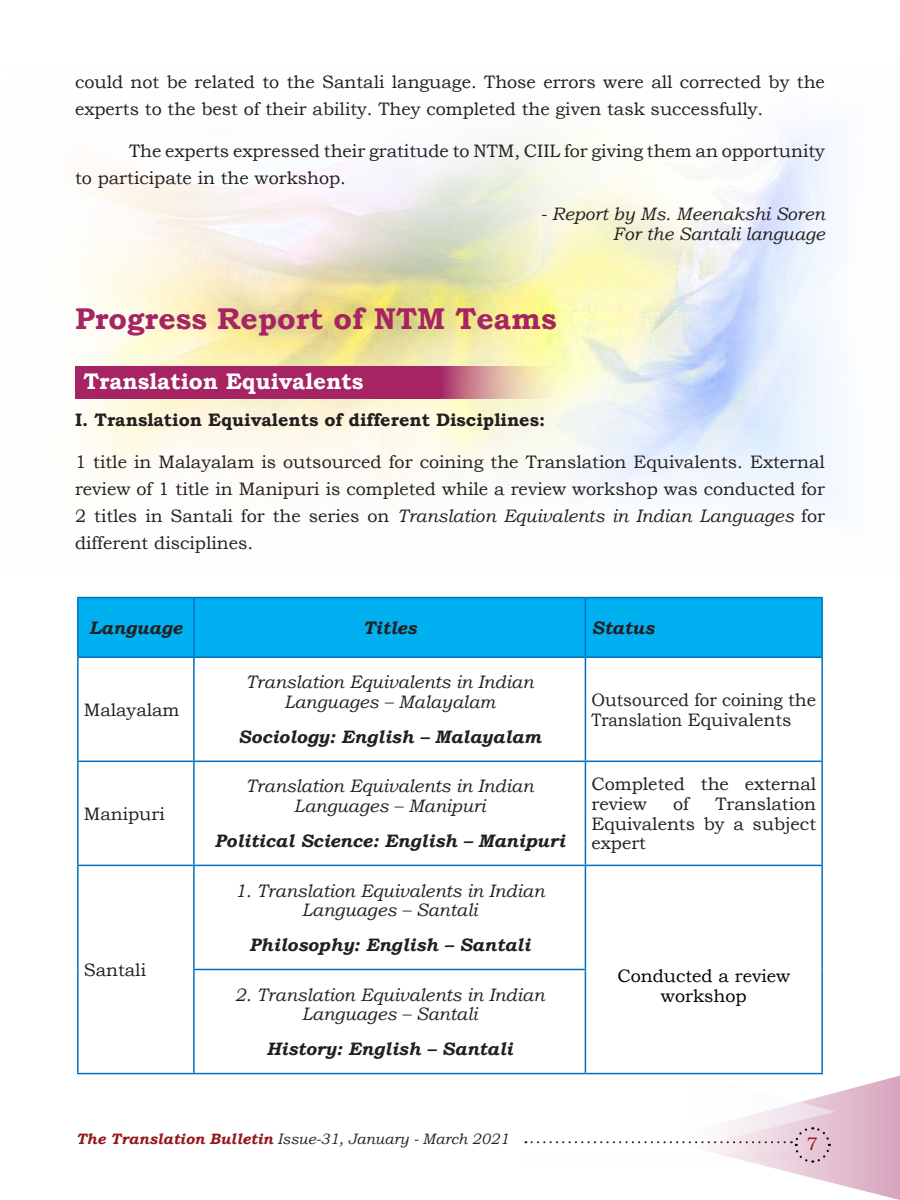
<style>
.page{position:relative;width:900px;height:1200px;background:#fff}
.page>*{position:absolute;margin:0;border:0;box-sizing:border-box;transform-origin:0 0}
.Heading_1{font:700 30px "Bookman Old Style";color:#a72464}
.t1{font:700 22.5px "Bookman Old Style";color:#fff}
.t2{font:18px/27px "Bookman Old Style";color:#231f20}
.List_Paragraph{font:italic 18px/19.8px "Bookman Old Style";color:#231f20;text-align:center}
.t3{font:italic 700 18px "Bookman Old Style";color:#231f20}
.t4{font:700 18px "Bookman Old Style";color:#231f20}
.t5{font:18px/19.8px "Bookman Old Style";color:#231f20;scale:.95 1}
.t6{font:18px "Bookman Old Style";color:#000}
.t7{font:18px "Bookman Old Style";color:#96161a}
.t8{font:italic 15px "Bookman Old Style";color:#231f20}
.s1{font-style:italic}
.s2{font-weight:700;color:#96161a}
</style>
<div class="page">
<svg style="left:532px;top:1065px;width:368px;height:135px"></svg>
<img style="left:82px;top:127px;width:761px;height:385px">
<svg style="left:75px;top:366px;width:493px;height:33px;background:#b54874"></svg>
<div style="left:79px;top:598px;width:742px;height:58px;background:#00b0f0"></div>
<hr style="left:77px;top:597px;width:117px;height:1px;background:#0070c0">
<hr style="left:77px;top:598px;width:2px;height:58px;background:#0070c0">
<hr style="left:194px;top:597px;width:391px;height:1px;background:#0070c0">
<hr style="left:193px;top:598px;width:2px;height:58px;background:#0070c0">
<hr style="left:585px;top:597px;width:238px;height:1px;background:#0070c0">
<hr style="left:585px;top:598px;width:1px;height:58px;background:#0070c0">
<hr style="left:821px;top:598px;width:2px;height:58px;background:#0070c0">
<hr style="left:77px;top:656px;width:117px;height:2px;background:#0070c0">
<hr style="left:77px;top:658px;width:2px;height:103px;background:#0070c0">
<hr style="left:194px;top:656px;width:391px;height:2px;background:#0070c0">
<hr style="left:193px;top:658px;width:2px;height:103px;background:#0070c0">
<hr style="left:585px;top:656px;width:238px;height:2px;background:#0070c0">
<hr style="left:585px;top:658px;width:1px;height:103px;background:#0070c0">
<hr style="left:821px;top:658px;width:2px;height:103px;background:#0070c0">
<hr style="left:77px;top:761px;width:117px;height:1px;background:#0070c0">
<hr style="left:77px;top:762px;width:2px;height:103px;background:#0070c0">
<hr style="left:194px;top:761px;width:391px;height:1px;background:#0070c0">
<hr style="left:193px;top:762px;width:2px;height:103px;background:#0070c0">
<hr style="left:585px;top:761px;width:238px;height:1px;background:#0070c0">
<hr style="left:585px;top:762px;width:1px;height:103px;background:#0070c0">
<hr style="left:821px;top:762px;width:2px;height:103px;background:#0070c0">
<hr style="left:77px;top:865px;width:117px;height:1px;background:#0070c0">
<hr style="left:77px;top:866px;width:2px;height:103px;background:#0070c0">
<hr style="left:77px;top:969px;width:2px;height:104px;background:#0070c0">
<hr style="left:77px;top:1073px;width:117px;height:1px;background:#0070c0">
<hr style="left:194px;top:865px;width:391px;height:1px;background:#0070c0">
<hr style="left:193px;top:866px;width:2px;height:103px;background:#0070c0">
<hr style="left:585px;top:865px;width:238px;height:1px;background:#0070c0">
<hr style="left:585px;top:866px;width:1px;height:103px;background:#0070c0">
<hr style="left:821px;top:866px;width:2px;height:103px;background:#0070c0">
<hr style="left:821px;top:969px;width:2px;height:104px;background:#0070c0">
<hr style="left:585px;top:1073px;width:238px;height:1px;background:#0070c0">
<hr style="left:193px;top:969px;width:393px;height:1px;background:#0070c0">
<hr style="left:193px;top:970px;width:2px;height:103px;background:#0070c0">
<hr style="left:585px;top:970px;width:1px;height:103px;background:#0070c0">
<hr style="left:194px;top:1073px;width:391px;height:1px;background:#0070c0">
<p class="t2" style="left:75px;top:68px;width:751px">could not be related to the Santali language. Those errors were all corrected by the experts to the best of their ability. They completed the given task successfully.</p>
<p class="t2" style="left:75px;top:137px;width:752px;text-indent:54px">The experts expressed their gratitude to NTM, CIIL for giving them an opportunity to participate in the workshop.</p>
<p class="List_Paragraph" style="left:541px;top:203px;width:286px">- Report by Ms. Meenakshi Soren</p>
<p class="List_Paragraph" style="left:613px;top:224px;width:214px">For the Santali language</p>
<p class="Heading_1" style="left:75px;top:297px;width:483px">Progress Report of NTM Teams</p>
<p class="t1" style="left:84px;top:365px;width:281px">Translation Equivalents</p>
<p class="t4" style="left:75px;top:407px;width:472px">I. Translation Equivalents of different Disciplines:</p>
<p class="t2" style="left:75px;top:448px;width:752px;text-align:justify">1 title in Malayalam is outsourced for coining the Translation Equivalents. External review of 1 title in Manipuri is completed while a review workshop was conducted for 2 titles in Santali for the series on <span class="s1">Translation Equivalents in Indian Languages</span> for different disciplines.</p>
<p class="t3" style="left:89px;top:614px;width:94px">Language</p>
<p class="t3" style="left:363px;top:614px;width:55px">Titles</p>
<p class="t3" style="left:591px;top:614px;width:64px">Status</p>
<p class="t2" style="left:84px;top:696px;width:97px">Malayalam</p>
<p class="t2" style="left:84px;top:800px;width:82px">Manipuri</p>
<p class="t2" style="left:84px;top:956px;width:64px">Santali</p>
<p class="List_Paragraph" style="left:246px;top:672px;width:289px">Translation Equivalents in Indian<br>Languages – Malayalam</p>
<p class="t3" style="left:238px;top:724px;width:304px">Sociology: English – Malayalam</p>
<p class="List_Paragraph" style="left:246px;top:776px;width:289px">Translation Equivalents in Indian<br>Languages – Manipuri</p>
<p class="t3" style="left:214px;top:828px;width:352px">Political Science: English – Manipuri</p>
<p class="List_Paragraph" style="left:235px;top:880px;width:311px">1. Translation Equivalents in Indian<br>Languages – Santali</p>
<p class="t3" style="left:249px;top:932px;width:283px">Philosophy: English – Santali</p>
<p class="t5" style="left:591px;top:690px;width:238px">Outsourced for coining the<br>Translation Equivalents</p>
<p class="t2" style="left:591px;top:774px;width:226px;line-height:19.8px">Completed the external review</p>
<p class="t2" style="left:591px;top:794px;width:226px;line-height:19.8px;text-align:justify;text-indent:124px">Translation Equivalents by a subject expert</p>
<p class="t2" style="left:673px;top:790px;width:17px">of</p>
<p class="t6" style="left:617px;top:964px;width:174px">Conducted a review</p>
<p class="List_Paragraph" style="left:235px;top:984px;width:311px">2. Translation Equivalents in Indian</p>
<p class="t6" style="left:661px;top:984px;width:87px">workshop</p>
<p class="List_Paragraph" style="left:302px;top:1004px;width:177px">Languages – Santali</p>
<p class="t3" style="left:267px;top:1036px;width:248px">History: English – Santali</p>
<p class="t8" style="left:76px;top:1129px;width:434px"><span class="s2">The Translation Bulletin</span> Issue-31, January - March 2021</p>
<p class="t7" style="left:807px;top:1132px;width:13px">7</p>
</div>
